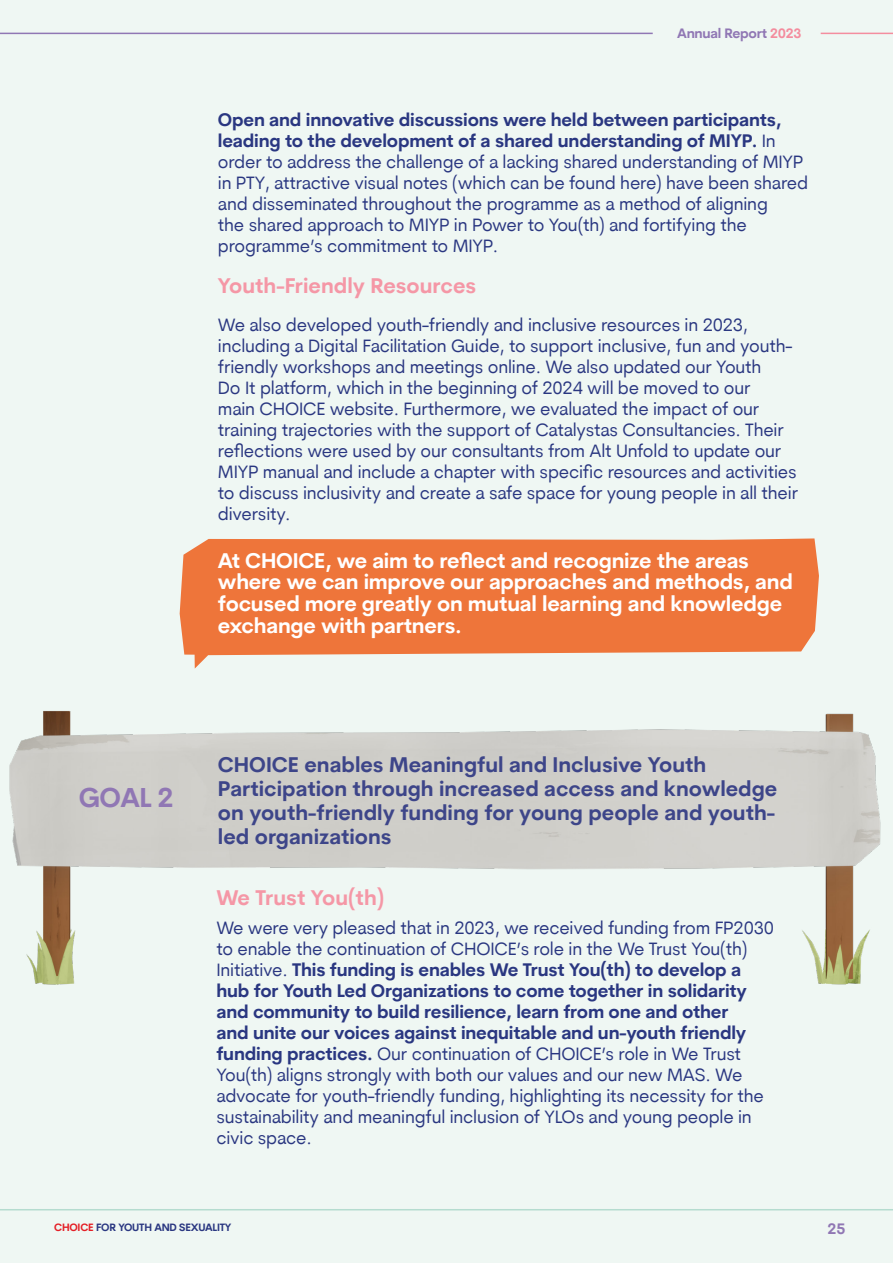
<style>
.page{position:relative;width:893px;height:1263px;background:#eff7f3}
.page>*{position:absolute;margin:0;border:0;box-sizing:border-box;transform-origin:0 0}
.t1{font:700 27px "Cerebri Sans Pro";color:#9077b4}
.P{font:700 21px/21.8px "Cerebri Sans Pro";letter-spacing:-.01em;color:#fff}
.t2{font:700 21px/24px "Cerebri Sans Pro";color:#3d4589}
.P-2{font:700 21px "Cerebri Sans Pro";color:#f597a6}
.P-3{font:18px/21px "Cerebri Sans Pro";letter-spacing:-.01em;color:#2a3781}
.t3{font:700 15px "Cerebri Sans Pro";color:#9077b4}
.t4{font:700 13.5px "Cerebri Sans Pro";letter-spacing:-.02em;color:#9077b4}
.t5{font:700 10.5px "Cerebri Sans Pro";letter-spacing:-.02em;color:#2a3781}
.s1{color:#f48d9e}
.s2{font-weight:700}
.s3{color:#e41f26}
</style>
<div class="page">
<img style="left:8px;top:609px;width:877px;height:602px">
<svg style="left:180px;top:538px;width:639px;height:131px;background:#ee8653"></svg>
<hr style="left:0;top:33px;width:653px;height:1px;background:#9077b4">
<hr style="left:0;top:1209px;width:893px;height:1px;background:#b5dccf">
<hr style="left:821px;top:33px;width:72px;height:1px;background:#f48d9e">
<p class="t4" style="left:677px;top:24px;width:126px">Annual Report <span class="s1">2023</span></p>
<p class="P-3" style="left:218px;top:109px;width:592px"><span class="s2">Open and innovative discussions were held between participants, leading to the development of a shared understanding of MIYP.</span> In order to address the challenge of a lacking shared understanding of MIYP in PTY, attractive visual notes (which can be found here) have been shared and disseminated throughout the programme as a method of aligning<br>the shared approach to MIYP in Power to You(th) and fortifying the programme’s commitment to MIYP.</p>
<p class="P-2" style="left:218px;top:271px;width:260px">Youth-Friendly Resources</p>
<p class="P-3" style="left:218px;top:314px;width:582px">We also developed youth-friendly and inclusive resources in 2023, including a Digital Facilitation Guide, to support inclusive, fun and youth&shy;friendly workshops and meetings online. We also updated our Youth<br>Do It platform, which in the beginning of 2024 will be moved to our<br>main CHOICE website. Furthermore, we evaluated the impact of our training trajectories with the support of Catalystas Consultancies. Their reflections were used by our consultants from Alt Unfold to update our MIYP manual and include a chapter with specific resources and activities to discuss inclusivity and create a safe space for young people in all their diversity.</p>
<p class="P" style="left:218px;top:548px;width:576px">At CHOICE, we aim to reflect and recognize the areas where we can improve our approaches and methods, and focused more greatly on mutual learning and knowledge exchange with partners.</p>
<h2 class="t1" style="left:79px;top:778px;width:96px">GOAL 2</h2>
<h3 class="t2" style="left:218px;top:751px;width:561px">CHOICE enables Meaningful and Inclusive Youth Participation through increased access and knowledge on youth-friendly funding for young people and youth&shy;led organizations</h3>
<h3 class="P-2" style="left:216px;top:882px;width:169px">We Trust You(th)</h3>
<p class="P-3" style="left:216px;top:916px;width:559px">We were very pleased that in 2023, we received funding from FP2030 to enable the continuation of CHOICE’s role in the We Trust You(th)<br>Initiative. <span class="s2">This funding is enables We Trust You(th) to develop a hub for Youth Led Organizations to come together in solidarity and community to build resilience, learn from one and other<br>and unite our voices against inequitable and un-youth friendly funding practices.</span> Our continuation of CHOICE’s role in We Trust You(th) aligns strongly with both our values and our new MAS. We advocate for youth-friendly funding, highlighting its necessity for the sustainability and meaningful inclusion of YLOs and young people in civic space.</p>
<p class="t5" style="left:54px;top:1219px;width:179px"><span class="s3">CHOICE</span> FOR YOUTH AND SEXUALITY</p>
<p class="t3" style="left:827px;top:1218px;width:19px">25</p>
</div>
